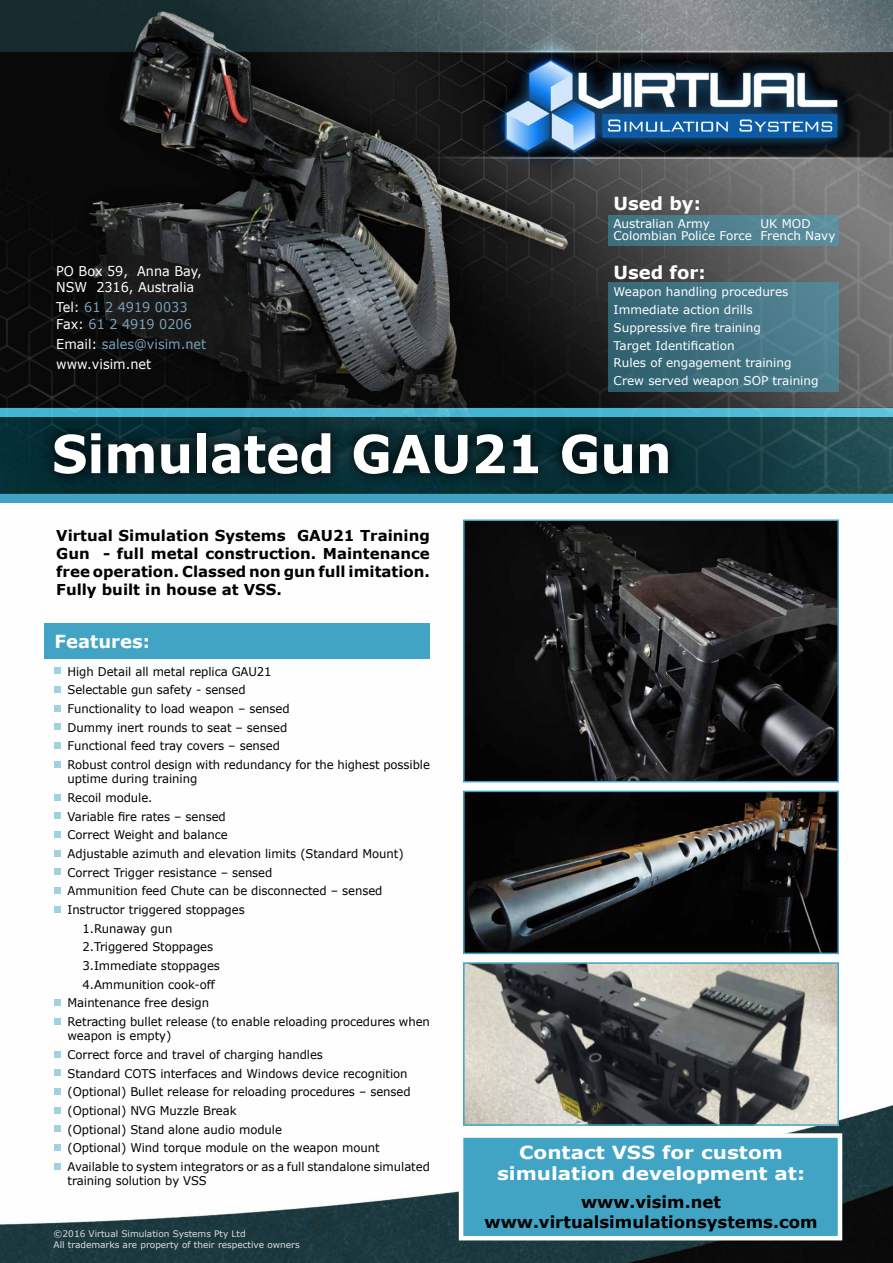
<style>
.page{position:relative;width:893px;height:1263px;background:#fff}
.page>*{position:absolute;margin:0;border:0;box-sizing:border-box;transform-origin:0 0}
.t1{font:700 52.5px "Verdana";letter-spacing:-.005em;color:#fff;scale:.96 1}
.t2{font:700 18px/21px "Verdana";color:#fff;text-align:center;scale:1.11 1}
.t3{font:700 18px "Verdana";color:#fff}
.t4{font:700 16.5px/19.8px "Verdana";color:#000;text-align:center}
.t5{font:700 15px/18px "Verdana";color:#000;text-align:justify}
.t6{font:13.5px/16.2px "Verdana";color:#fff;scale:.95 1}
.t7{font:13.5px/16.2px "Verdana";color:#79a0b9;scale:.95 1}
.t8{font:12px/18.6px "Verdana";letter-spacing:-.005em;color:#000200}
.t9{font:12px/17.7px "Verdana";color:#fff}
.t10{font:9px/10.8px "Verdana";color:#dcddde}
.s1{color:#fff}
.s2{color:#79a0b9}
</style>
<div class="page">
<img style="left:0;top:0;width:893px;height:1263px">
<svg style="left:40px;top:419px;width:642px;height:69px;background:#062328"></svg>
<div style="left:459px;top:1133px;width:383px;height:107px;background:#41a4c4;border:4px solid #fff"></div>
<img style="left:466px;top:794px;width:370px;height:157px">
<div style="left:463px;top:791px;width:376px;height:163px;border:2px solid #41a4c4"></div>
<img style="left:466px;top:965px;width:370px;height:158px">
<div style="left:463px;top:962px;width:376px;height:164px;border:2px solid #41a4c4"></div>
<img style="left:466px;top:522px;width:370px;height:257px">
<div style="left:463px;top:519px;width:376px;height:263px;border:2px solid #41a4c4"></div>
<div style="left:45px;top:623px;width:385px;height:35px;background:#41a4c4"></div>
<div style="left:54px;top:668px;width:7px;height:6px;background:#9fd1e1"></div>
<div style="left:54px;top:686px;width:7px;height:7px;background:#9fd1e1"></div>
<div style="left:54px;top:705px;width:7px;height:6px;background:#9fd1e1"></div>
<div style="left:54px;top:723px;width:7px;height:7px;background:#9fd1e1"></div>
<div style="left:54px;top:742px;width:7px;height:7px;background:#9fd1e1"></div>
<div style="left:54px;top:761px;width:7px;height:6px;background:#9fd1e1"></div>
<div style="left:54px;top:794px;width:7px;height:6px;background:#9fd1e1"></div>
<div style="left:54px;top:812px;width:7px;height:7px;background:#9fd1e1"></div>
<div style="left:54px;top:831px;width:7px;height:7px;background:#9fd1e1"></div>
<div style="left:54px;top:850px;width:7px;height:6px;background:#9fd1e1"></div>
<div style="left:54px;top:868px;width:7px;height:7px;background:#9fd1e1"></div>
<div style="left:54px;top:887px;width:7px;height:7px;background:#9fd1e1"></div>
<div style="left:54px;top:906px;width:7px;height:6px;background:#9fd1e1"></div>
<div style="left:54px;top:999px;width:7px;height:7px;background:#9fd1e1"></div>
<div style="left:54px;top:1018px;width:7px;height:6px;background:#9fd1e1"></div>
<div style="left:54px;top:1051px;width:7px;height:6px;background:#9fd1e1"></div>
<div style="left:54px;top:1069px;width:7px;height:7px;background:#9fd1e1"></div>
<div style="left:54px;top:1088px;width:7px;height:7px;background:#9fd1e1"></div>
<div style="left:54px;top:1107px;width:7px;height:6px;background:#9fd1e1"></div>
<div style="left:54px;top:1125px;width:7px;height:7px;background:#9fd1e1"></div>
<div style="left:54px;top:1144px;width:7px;height:7px;background:#9fd1e1"></div>
<div style="left:54px;top:1163px;width:7px;height:6px;background:#9fd1e1"></div>
<div style="left:0;top:494px;width:893px;height:8px;background:#41a4c4"></div>
<svg style="left:0;top:409px;width:893px;height:8px;background:#4bb7d2"></svg>
<div style="left:609px;top:215px;width:230px;height:30px;background:linear-gradient(to right,#3e7080,#5f90a0)"></div>
<div style="left:609px;top:282px;width:230px;height:110px;background:linear-gradient(to right,#306272,#548595)"></div>
<div style="left:1px;top:1px;width:10px;height:8px;background:#182b2f"></div>
<p class="t6" style="left:56px;top:262px;width:155px">PO Box 59, Anna Bay,<br>NSW 2316, Australia</p>
<p class="t7" style="left:56px;top:299px;width:144px"><span class="s1">Tel:</span> 61 2 4919 0033<br><span class="s1">Fax:</span> 61 2 4919 0206</p>
<p class="t6" style="left:56px;top:334px;width:159px;line-height:20.4px">Email: <span class="s2">sales@visim.net </span>www.visim.net</p>
<h2 class="t3" style="left:613px;top:190px;width:89px">Used by:</h2>
<p class="t9" style="left:613px;top:215px;width:98px">Australian Army</p>
<p class="t9" style="left:613px;top:218px;width:224px;line-height:12px;text-indent:147px">UK MOD<br>Colombian Police Force French Navy</p>
<h2 class="t3" style="left:614px;top:259px;width:94px">Used for:</h2>
<p class="t9" style="left:614px;top:283px;width:206px">Weapon handling procedures<br>Immediate action drills<br>Suppressive fire training<br>Target Identification<br>Rules of engagement training<br>Crew served weapon SOP training</p>
<h1 class="t1" style="left:52px;top:417px;width:647px">Simulated GAU21 Gun</h1>
<p class="t5" style="left:56px;top:526px;width:375px">Virtual Simulation Systems GAU21 Training Gun - full metal construction. Maintenance free operation. Classed non gun full imitation.<br>Fully built in house at VSS.</p>
<h2 class="t3" style="left:55px;top:629px;width:97px">Features:</h2>
<p class="t8" style="left:68px;top:662px;width:364px">High Detail all metal replica GAU21<br>Selectable gun safety - sensed<br>Functionality to load weapon – sensed<br>Dummy inert rounds to seat – sensed<br>Functional feed tray covers – sensed<br>Robust control design with redundancy for the highest possible</p>
<p class="t8" style="left:68px;top:769px;width:131px">uptime during training</p>
<p class="t8" style="left:68px;top:788px;width:86px">Recoil module.</p>
<p class="t8" style="left:68px;top:807px;width:160px">Variable fire rates – sensed</p>
<p class="t8" style="left:68px;top:825px;width:162px">Correct Weight and balance</p>
<p class="t8" style="left:68px;top:844px;width:338px">Adjustable azimuth and elevation limits (Standard Mount)</p>
<p class="t8" style="left:68px;top:863px;width:206px">Correct Trigger resistance – sensed</p>
<p class="t8" style="left:68px;top:881px;width:316px">Ammunition feed Chute can be disconnected – sensed</p>
<p class="t8" style="left:68px;top:900px;width:179px">Instructor triggered stoppages</p>
<p class="t8" style="left:82px;top:919px;width:91px">1.Runaway gun</p>
<p class="t8" style="left:82px;top:937px;width:132px">2.Triggered Stoppages</p>
<p class="t8" style="left:82px;top:956px;width:139px">3.Immediate stoppages</p>
<p class="t8" style="left:82px;top:975px;width:134px">4.Ammunition cook-off</p>
<p class="t8" style="left:68px;top:993px;width:143px">Maintenance free design</p>
<p class="t8" style="left:68px;top:1012px;width:364px">Retracting bullet release (to enable reloading procedures when</p>
<p class="t8" style="left:68px;top:1026px;width:364px">weapon is empty)<br>Correct force and travel of charging handles<br>Standard COTS interfaces and Windows device recognition (Optional) Bullet release for reloading procedures – sensed (Optional) NVG Muzzle Break<br>(Optional) Stand alone audio module<br>(Optional) Wind torque module on the weapon mount Available to system integrators or as a full standalone simulated</p>
<p class="t8" style="left:68px;top:1171px;width:141px">training solution by VSS</p>
<p class="t10" style="left:54px;top:1228px;width:248px">©2016 Virtual Simulation Systems Pty Ltd<br>All trademarks are property of their respective owners</p>
<h2 class="t2" style="left:497px;top:1141px;width:279px">Contact VSS for custom simulation development at:</h2>
<h3 class="t4" style="left:484px;top:1192px;width:334px">www.visim.net www.virtualsimulationsystems.com</h3>
</div>
